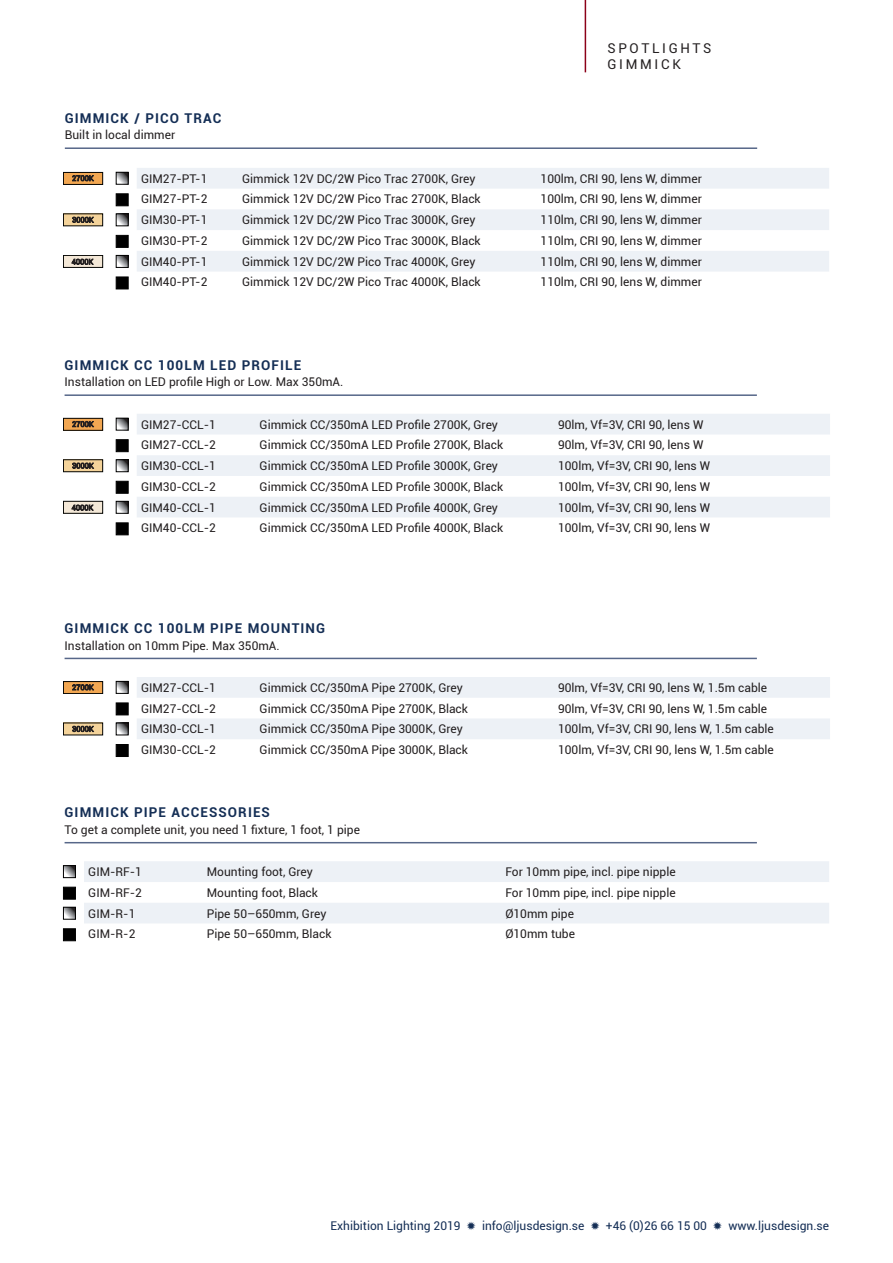
<style>
.page{position:relative;width:893px;height:1263px;background:#fff}
.page>*{position:absolute;margin:0;border:0;box-sizing:border-box;transform-origin:0 0}
.t1{font:700 13.5px "Roboto";letter-spacing:.08em;color:#142e55}
.t2{font:13.5px/16.2px "Roboto";letter-spacing:.2em;color:#231f20}
.t3{font:12px "Roboto";color:#231f20}
.t4{font:12px "Roboto";color:#142e55}
</style>
<div class="page">
<svg style="left:137px;top:168px;width:692px;height:104px;fill:#edf1f6"></svg>
<hr style="left:65px;top:147px;width:692px;height:2px;background:#576789">
<svg style="left:118px;top:174px;width:9px;height:9px"></svg>
<div style="left:116px;top:172px;width:13px;height:13px;border:1px solid #000"></div>
<div style="left:116px;top:193px;width:13px;height:13px;background:#000;border:1px solid #000"></div>
<svg style="left:118px;top:215px;width:9px;height:9px"></svg>
<div style="left:116px;top:213px;width:13px;height:13px;border:1px solid #000"></div>
<div style="left:116px;top:235px;width:13px;height:13px;background:#000;border:1px solid #000"></div>
<svg style="left:118px;top:257px;width:9px;height:9px"></svg>
<div style="left:116px;top:255px;width:13px;height:13px;border:1px solid #000"></div>
<div style="left:116px;top:277px;width:13px;height:12px;background:#000;border:1px solid #000"></div>
<div style="left:63px;top:172px;width:40px;height:12px;background:#f2a752"></div>
<div style="left:63px;top:172px;width:40px;height:13px;border:1px solid #040503"></div>
<svg style="left:72px;top:175px;width:22px;height:6px"></svg>
<div style="left:63px;top:214px;width:40px;height:12px;background:#f4d39a"></div>
<svg style="left:72px;top:217px;width:22px;height:6px"></svg>
<div style="left:63px;top:255px;width:40px;height:12px;background:#f4e8d7"></div>
<div style="left:63px;top:255px;width:40px;height:13px;border:1px solid #040503"></div>
<svg style="left:72px;top:259px;width:22px;height:6px"></svg>
<hr style="left:585px;top:0;width:1px;height:72px;background:#8c0019">
<hr style="left:65px;top:394px;width:692px;height:2px;background:#576789">
<svg style="left:137px;top:414px;width:693px;height:103px;fill:#edf1f6"></svg>
<svg style="left:118px;top:420px;width:9px;height:8px"></svg>
<div style="left:116px;top:418px;width:13px;height:12px;border:1px solid #000"></div>
<div style="left:116px;top:439px;width:13px;height:13px;background:#000;border:1px solid #000"></div>
<svg style="left:118px;top:461px;width:9px;height:9px"></svg>
<div style="left:116px;top:459px;width:13px;height:13px;border:1px solid #000"></div>
<div style="left:116px;top:481px;width:13px;height:13px;background:#000;border:1px solid #000"></div>
<svg style="left:118px;top:503px;width:9px;height:9px"></svg>
<div style="left:116px;top:501px;width:13px;height:13px;border:1px solid #000"></div>
<div style="left:116px;top:522px;width:13px;height:13px;background:#000;border:1px solid #000"></div>
<div style="left:63px;top:418px;width:40px;height:12px;background:#f2a752"></div>
<div style="left:63px;top:418px;width:40px;height:13px;border:1px solid #040503"></div>
<svg style="left:72px;top:421px;width:22px;height:6px"></svg>
<div style="left:63px;top:460px;width:40px;height:12px;background:#f4d39a"></div>
<div style="left:63px;top:459px;width:40px;height:13px;border:1px solid #040503"></div>
<svg style="left:72px;top:463px;width:22px;height:6px"></svg>
<div style="left:63px;top:501px;width:40px;height:12px;background:#f4e8d7"></div>
<div style="left:63px;top:501px;width:40px;height:13px;border:1px solid #040503"></div>
<svg style="left:72px;top:505px;width:22px;height:6px"></svg>
<hr style="left:65px;top:658px;width:692px;height:1px;background:#576789">
<svg style="left:137px;top:677px;width:693px;height:62px"></svg>
<svg style="left:118px;top:683px;width:9px;height:9px"></svg>
<div style="left:116px;top:681px;width:13px;height:13px;border:1px solid #000"></div>
<div style="left:116px;top:702px;width:13px;height:13px;background:#000;border:1px solid #000"></div>
<svg style="left:118px;top:725px;width:9px;height:8px"></svg>
<div style="left:116px;top:723px;width:13px;height:12px;border:1px solid #000"></div>
<div style="left:116px;top:744px;width:13px;height:13px;background:#000;border:1px solid #000"></div>
<div style="left:63px;top:681px;width:40px;height:12px;background:#f2a752"></div>
<div style="left:63px;top:681px;width:40px;height:13px;border:1px solid #040503"></div>
<svg style="left:72px;top:684px;width:22px;height:6px"></svg>
<svg style="left:65px;top:725px;width:36px;height:8px"></svg>
<svg style="left:72px;top:726px;width:22px;height:6px"></svg>
<hr style="left:65px;top:842px;width:692px;height:1px;background:#576789">
<svg style="left:84px;top:861px;width:745px;height:62px;fill:#edf1f6"></svg>
<svg style="left:65px;top:867px;width:9px;height:9px"></svg>
<div style="left:63px;top:865px;width:13px;height:13px;border:1px solid #000"></div>
<div style="left:63px;top:887px;width:13px;height:12px;background:#000;border:1px solid #000"></div>
<svg style="left:65px;top:909px;width:9px;height:8px"></svg>
<div style="left:63px;top:907px;width:13px;height:12px;border:1px solid #000"></div>
<div style="left:63px;top:928px;width:13px;height:13px;background:#000;border:1px solid #000"></div>
<p class="t1" style="left:65px;top:109px;width:158px">GIMMICK / PICO TRAC</p>
<p class="t3" style="left:65px;top:127px;width:112px">Built in local dimmer</p>
<p class="t2" style="left:607px;top:40px;width:106px">SPOTLIGHTS<br>GIMMICK</p>
<p class="t3" style="left:141px;top:170px;width:68px">GIM27-PT-1</p>
<p class="t3" style="left:242px;top:170px;width:235px">Gimmick 12V DC/2W Pico Trac 2700K, Grey</p>
<p class="t3" style="left:541px;top:170px;width:163px">100lm, CRI 90, lens W, dimmer</p>
<p class="t3" style="left:141px;top:191px;width:68px">GIM27-PT-2</p>
<p class="t3" style="left:242px;top:191px;width:240px">Gimmick 12V DC/2W Pico Trac 2700K, Black</p>
<p class="t3" style="left:541px;top:191px;width:163px">100lm, CRI 90, lens W, dimmer</p>
<p class="t3" style="left:141px;top:212px;width:68px">GIM30-PT-1</p>
<p class="t3" style="left:242px;top:212px;width:235px">Gimmick 12V DC/2W Pico Trac 3000K, Grey</p>
<p class="t3" style="left:541px;top:212px;width:163px">110lm, CRI 90, lens W, dimmer</p>
<p class="t3" style="left:141px;top:232px;width:68px">GIM30-PT-2</p>
<p class="t3" style="left:242px;top:232px;width:240px">Gimmick 12V DC/2W Pico Trac 3000K, Black</p>
<p class="t3" style="left:541px;top:232px;width:163px">110lm, CRI 90, lens W, dimmer</p>
<p class="t3" style="left:141px;top:253px;width:68px">GIM40-PT-1</p>
<p class="t3" style="left:242px;top:253px;width:235px">Gimmick 12V DC/2W Pico Trac 4000K, Grey</p>
<p class="t3" style="left:541px;top:253px;width:163px">110lm, CRI 90, lens W, dimmer</p>
<p class="t3" style="left:141px;top:274px;width:68px">GIM40-PT-2</p>
<p class="t3" style="left:242px;top:274px;width:240px">Gimmick 12V DC/2W Pico Trac 4000K, Black</p>
<p class="t3" style="left:541px;top:274px;width:163px">110lm, CRI 90, lens W, dimmer</p>
<p class="t1" style="left:65px;top:356px;width:238px">GIMMICK CC 100LM LED PROFILE</p>
<p class="t3" style="left:65px;top:374px;width:280px">Installation on LED profile High or Low. Max 350mA.</p>
<p class="t3" style="left:141px;top:416px;width:76px">GIM27-CCL-1</p>
<p class="t3" style="left:260px;top:416px;width:240px">Gimmick CC/350mA LED Profile 2700K, Grey</p>
<p class="t3" style="left:558px;top:416px;width:147px">90lm, Vf=3V, CRI 90, lens W</p>
<p class="t3" style="left:141px;top:437px;width:76px">GIM27-CCL-2</p>
<p class="t3" style="left:260px;top:437px;width:245px">Gimmick CC/350mA LED Profile 2700K, Black</p>
<p class="t3" style="left:558px;top:437px;width:147px">90lm, Vf=3V, CRI 90, lens W</p>
<p class="t3" style="left:141px;top:457px;width:76px">GIM30-CCL-1</p>
<p class="t3" style="left:260px;top:457px;width:240px">Gimmick CC/350mA LED Profile 3000K, Grey</p>
<p class="t3" style="left:558px;top:457px;width:153px">100lm, Vf=3V, CRI 90, lens W</p>
<p class="t3" style="left:141px;top:478px;width:76px">GIM30-CCL-2</p>
<p class="t3" style="left:260px;top:478px;width:245px">Gimmick CC/350mA LED Profile 3000K, Black</p>
<p class="t3" style="left:558px;top:478px;width:153px">100lm, Vf=3V, CRI 90, lens W</p>
<p class="t3" style="left:141px;top:499px;width:76px">GIM40-CCL-1</p>
<p class="t3" style="left:260px;top:499px;width:240px">Gimmick CC/350mA LED Profile 4000K, Grey</p>
<p class="t3" style="left:558px;top:499px;width:153px">100lm, Vf=3V, CRI 90, lens W</p>
<p class="t3" style="left:141px;top:520px;width:76px">GIM40-CCL-2</p>
<p class="t3" style="left:260px;top:520px;width:245px">Gimmick CC/350mA LED Profile 4000K, Black</p>
<p class="t3" style="left:558px;top:520px;width:153px">100lm, Vf=3V, CRI 90, lens W</p>
<p class="t1" style="left:65px;top:619px;width:262px">GIMMICK CC 100LM PIPE MOUNTING</p>
<p class="t3" style="left:65px;top:637px;width:217px">Installation on 10mm Pipe. Max 350mA.</p>
<p class="t3" style="left:141px;top:679px;width:76px">GIM27-CCL-1</p>
<p class="t3" style="left:260px;top:679px;width:205px">Gimmick CC/350mA Pipe 2700K, Grey</p>
<p class="t3" style="left:558px;top:679px;width:211px">90lm, Vf=3V, CRI 90, lens W, 1.5m cable</p>
<p class="t3" style="left:141px;top:700px;width:76px">GIM27-CCL-2</p>
<p class="t3" style="left:260px;top:700px;width:210px">Gimmick CC/350mA Pipe 2700K, Black</p>
<p class="t3" style="left:558px;top:700px;width:211px">90lm, Vf=3V, CRI 90, lens W, 1.5m cable</p>
<p class="t3" style="left:141px;top:721px;width:76px">GIM30-CCL-1</p>
<p class="t3" style="left:260px;top:721px;width:205px">Gimmick CC/350mA Pipe 3000K, Grey</p>
<p class="t3" style="left:558px;top:721px;width:217px">100lm, Vf=3V, CRI 90, lens W, 1.5m cable</p>
<p class="t3" style="left:141px;top:741px;width:76px">GIM30-CCL-2</p>
<p class="t3" style="left:260px;top:741px;width:210px">Gimmick CC/350mA Pipe 3000K, Black</p>
<p class="t3" style="left:558px;top:741px;width:217px">100lm, Vf=3V, CRI 90, lens W, 1.5m cable</p>
<p class="t1" style="left:65px;top:803px;width:207px">GIMMICK PIPE ACCESSORIES</p>
<p class="t3" style="left:65px;top:821px;width:297px">To get a complete unit, you need 1 fixture, 1 foot, 1 pipe</p>
<p class="t3" style="left:88px;top:863px;width:55px">GIM-RF-1</p>
<p class="t3" style="left:207px;top:863px;width:108px">Mounting foot, Grey</p>
<p class="t3" style="left:505px;top:863px;width:172px">For 10mm pipe, incl. pipe nipple</p>
<p class="t3" style="left:88px;top:884px;width:55px">GIM-RF-2</p>
<p class="t3" style="left:207px;top:884px;width:113px">Mounting foot, Black</p>
<p class="t3" style="left:505px;top:884px;width:172px">For 10mm pipe, incl. pipe nipple</p>
<p class="t3" style="left:88px;top:905px;width:49px">GIM-R-1</p>
<p class="t3" style="left:207px;top:905px;width:121px">Pipe 50–650mm, Grey</p>
<p class="t3" style="left:505px;top:905px;width:70px">Ø10mm pipe</p>
<p class="t3" style="left:88px;top:926px;width:49px">GIM-R-2</p>
<p class="t3" style="left:207px;top:926px;width:126px">Pipe 50–650mm, Black</p>
<p class="t3" style="left:505px;top:926px;width:71px">Ø10mm tube</p>
<p class="t4" style="left:331px;top:1217px;width:131px">Exhibition Lighting 2019</p>
<p class="t4" style="left:482px;top:1217px;width:104px">info@ljusdesign.se</p>
<p class="t4" style="left:606px;top:1217px;width:103px">+46 (0)26 66 15 00</p>
<p class="t4" style="left:728px;top:1217px;width:102px">www.ljusdesign.se</p>
</div>
